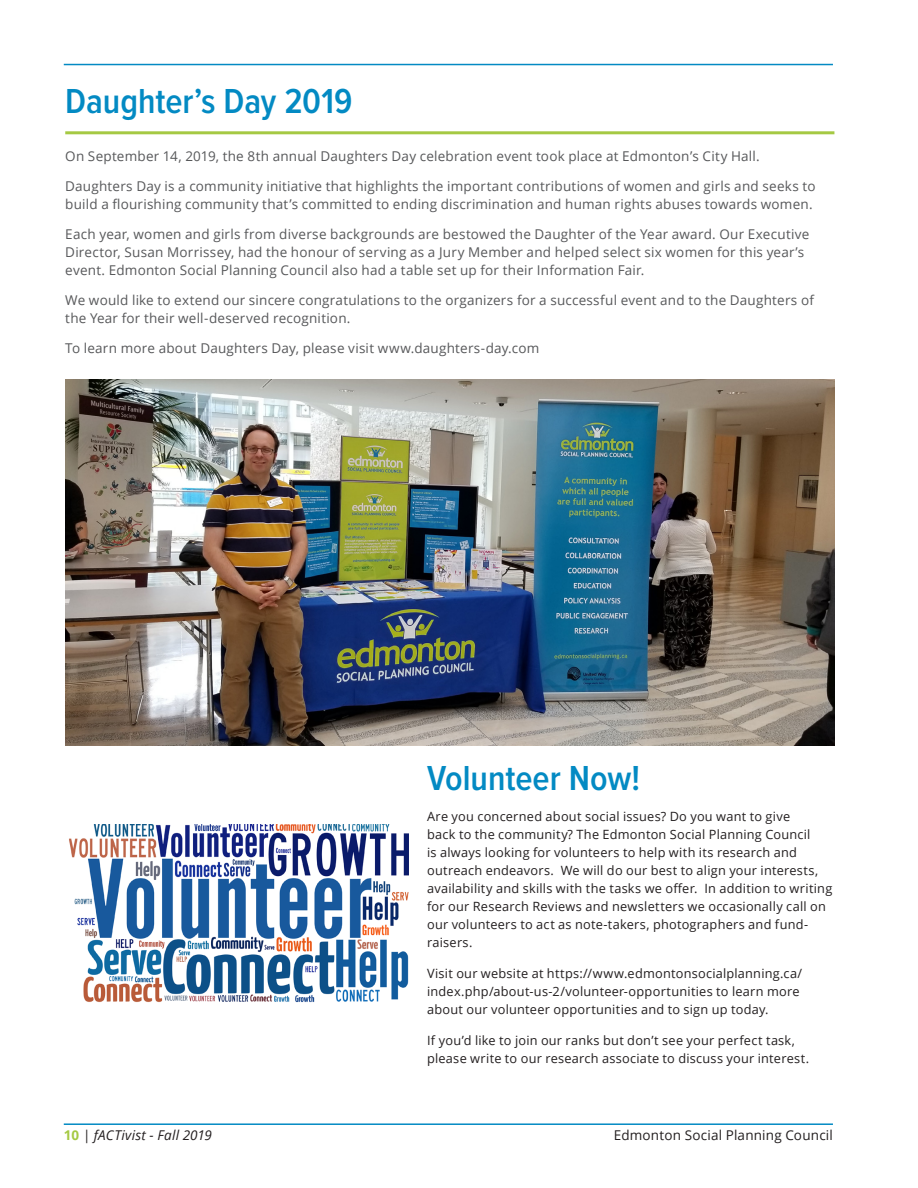
<style>
.page{position:relative;width:918px;height:1188px;background:#fff}
.page>*{position:absolute;margin:0;border:0;box-sizing:border-box;transform-origin:0 0}
.article_headline{font:600 36px "Proxima Nova Cond";color:#038ac3}
.body_text_left{font:600 36px "Proxima Nova Cond";color:#038ac3}
.t1{font:13.5px/18px "Open Sans";letter-spacing:.015em;color:#57585a}
.t2{font:13.5px "Open Sans";letter-spacing:.015em;color:#231f20}
.t3{font:italic 13.5px "Open Sans";letter-spacing:.02em;color:#231f20}
.body_text_left-2{font:12.75px/18px "Open Sans";letter-spacing:.02em;color:#231f20}
.s1{font-weight:700;font-style:normal;color:#a5c943}
</style>
<div class="page">
<img style="left:69px;top:824px;width:339px;height:179px">
<hr style="left:64px;top:64px;width:769px;height:1px;background:#038ac3">
<hr style="left:64px;top:1123px;width:769px;height:2px;background:#038ac3">
<hr style="left:65px;top:131px;width:769px;height:3px;background:#a5c943">
<img style="left:65px;top:379px;width:769px;height:366px">
<p class="article_headline" style="left:65px;top:75px;width:289px">Daughter’s Day 2019</p>
<p class="t1" style="left:65px;top:147px;width:696px">On September 14, 2019, the 8th annual Daughters Day celebration event took place at Edmonton’s City Hall.</p>
<p class="t1" style="left:65px;top:177px;width:752px">Daughters Day is a community initiative that highlights the important contributions of women and girls and seeks to build a flourishing community that’s committed to ending discrimination and human rights abuses towards women.</p>
<p class="t1" style="left:65px;top:225px;width:746px">Each year, women and girls from diverse backgrounds are bestowed the Daughter of the Year award. Our Executive<br>Director, Susan Morrissey, had the honour of serving as a Jury Member and helped select six women for this year’s event. Edmonton Social Planning Council also had a table set up for their Information Fair.</p>
<p class="t1" style="left:65px;top:291px;width:750px">We would like to extend our sincere congratulations to the organizers for a successful event and to the Daughters of the Year for their well-deserved recognition.</p>
<p class="t1" style="left:65px;top:339px;width:476px">To learn more about Daughters Day, please visit www.daughters-day.com</p>
<p class="body_text_left" style="left:427px;top:752px;width:215px">Volunteer Now!</p>
<p class="body_text_left-2" style="left:427px;top:807px;width:407px">Are you concerned about social issues? Do you want to give<br>back to the community? The Edmonton Social Planning Council<br>is always looking for volunteers to help with its research and outreach endeavors. We will do our best to align your interests, availability and skills with the tasks we offer. In addition to writing for our Research Reviews and newsletters we occasionally call on our volunteers to act as note-takers, photographers and fund&shy;raisers.</p>
<p class="body_text_left-2" style="left:427px;top:964px;width:377px">Visit our website at https://www.edmontonsocialplanning.ca/ index.php/about-us-2/volunteer-opportunities to learn more about our volunteer opportunities and to sign up today.</p>
<p class="body_text_left-2" style="left:427px;top:1031px;width:384px">If you’d like to join our ranks but don’t see your perfect task, please write to our research associate to discuss your interest.</p>
<p class="t3" style="left:64px;top:1126px;width:150px"><span class="s1">10</span> | fACTivist - Fall 2019</p>
<p class="t2" style="left:614px;top:1126px;width:221px">Edmonton Social Planning Council</p>
</div>
